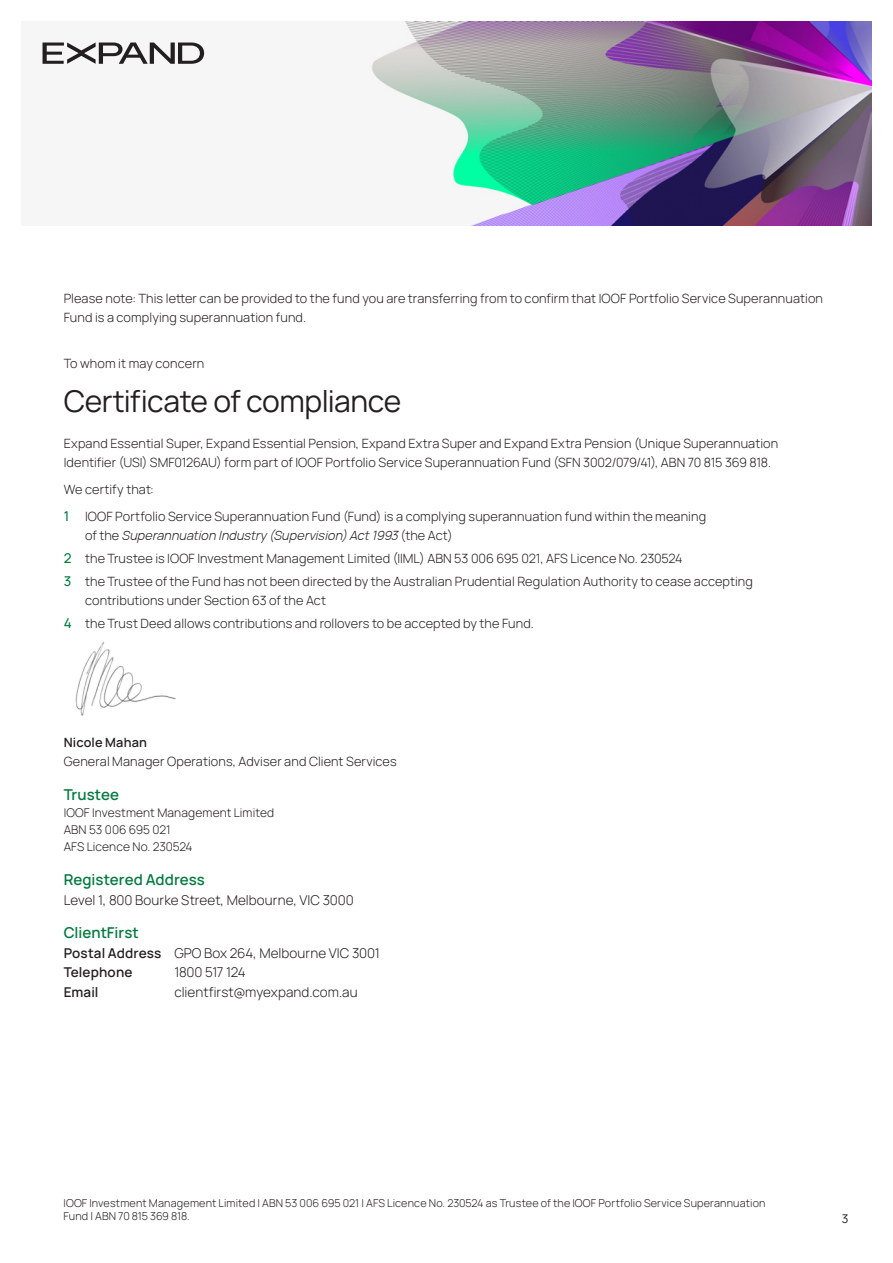
<style>
.page{position:relative;width:893px;height:1263px;background:#fff}
.page>*{position:absolute;margin:0;border:0;box-sizing:border-box;transform-origin:0 0}
._00A_Form_header{font:30px "Manrope";letter-spacing:-.02em;color:#231f20}
._04_Subhead_4{font:600 15px "Manrope";letter-spacing:.005em;color:#047b40}
._07A_Form_body_copy{font:300 13.5px/19.5px "Manrope";color:#231f20}
._07A_Form_body_copy-2{font:300 13.5px "Manrope";letter-spacing:-.035em;color:#231f20}
._07A_Form_body_copy-3{font:600 13.5px "Manrope";letter-spacing:.005em;color:#231f20}
._07_Body_Text{font:300 12.75px/18.8px "Manrope";letter-spacing:.01em;color:#231f20}
._07_Body_Text-2{font:600 12.75px "Manrope";letter-spacing:.01em;color:#231f20}
._07A_Form_body_copy-4{font:300 12px/17.2px "Manrope";letter-spacing:.005em;color:#231f20}
.t1{font:12px "Manrope";color:#231f20}
._00_Disclaimer{font:300 10.8px/14px "Manrope";letter-spacing:.015em;color:#231f20}
.s1{font-weight:500;font-size:13.5px;color:#047b40}
.s2{font-style:italic}
.s3{font-weight:600}
</style>
<div class="page">
<img style="left:75px;top:642px;width:101px;height:74px">
<img style="left:42px;top:21px;width:830px;height:204px">
<svg style="left:43px;top:43px;width:161px;height:21px"></svg>
<p class="_07_Body_Text" style="left:64px;top:288px;width:761px">Please note: This letter can be provided to the fund you are transferring from to confirm that IOOF Portfolio Service Superannuation<br>Fund is a complying superannuation fund.</p>
<p class="_07_Body_Text" style="left:64px;top:353px;width:142px">To whom it may concern</p>
<p class="_00A_Form_header" style="left:64px;top:380px;width:339px">Certificate of compliance</p>
<p class="_07_Body_Text" style="left:64px;top:433px;width:716px">Expand Essential Super, Expand Essential Pension, Expand Extra Super and Expand Extra Pension (Unique Superannuation<br>Identifier (USI) SMF0126AU) form part of IOOF Portfolio Service Superannuation Fund (SFN 3002/079/41), ABN 70 815 369 818.</p>
<p class="_07_Body_Text" style="left:64px;top:479px;width:91px">We certify that:</p>
<p class="_07_Body_Text" style="left:85px;top:506px;width:623px;text-indent:-21px"><span class="s1">1</span> IOOF Portfolio Service Superannuation Fund (Fund) is a complying superannuation fund within the meaning of the <span class="s2">Superannuation Industry (Supervision) Act 1993</span> (the Act)</p>
<p class="_07_Body_Text" style="left:64px;top:548px;width:620px"><span class="s1">2</span> the Trustee is IOOF Investment Management Limited (IIML) ABN 53 006 695 021, AFS Licence No. 230524</p>
<p class="_07_Body_Text" style="left:85px;top:571px;width:669px;text-indent:-21px"><span class="s1">3</span> the Trustee of the Fund has not been directed by the Australian Prudential Regulation Authority to cease accepting contributions under Section 63 of the Act</p>
<p class="_07_Body_Text" style="left:64px;top:613px;width:472px"><span class="s1">4</span> the Trust Deed allows contributions and rollovers to be accepted by the Fund.</p>
<p class="_07_Body_Text-2" style="left:64px;top:733px;width:85px">Nicole Mahan</p>
<p class="_07_Body_Text" style="left:64px;top:751px;width:334px">General Manager Operations, Adviser and Client Services</p>
<p class="_04_Subhead_4" style="left:64px;top:784px;width:57px">Trustee</p>
<p class="_07A_Form_body_copy-4" style="left:64px;top:803px;width:212px">IOOF Investment Management Limited<br>ABN 53 006 695 021<br>AFS Licence No. 230524</p>
<p class="_04_Subhead_4" style="left:64px;top:869px;width:143px">Registered Address</p>
<p class="_07A_Form_body_copy" style="left:64px;top:889px;width:292px">Level 1, 800 Bourke Street, Melbourne, VIC 3000</p>
<p class="_04_Subhead_4" style="left:64px;top:922px;width:77px">ClientFirst</p>
<p class="_07A_Form_body_copy" style="left:64px;top:943px;width:318px"><span class="s3">Postal Address</span> GPO Box 264, Melbourne VIC 3001<br><span class="s3">Telephone</span></p>
<p class="_07A_Form_body_copy-2" style="left:174px;top:963px;width:73px">1800 517 124</p>
<p class="_07A_Form_body_copy-3" style="left:64px;top:982px;width:36px">Email</p>
<p class="_07A_Form_body_copy" style="left:174px;top:982px;width:185px">clientfirst@myexpand.com.au</p>
<p class="_00_Disclaimer" style="left:64px;top:1195px;width:703px">IOOF Investment Management Limited | ABN 53 006 695 021 | AFS Licence No. 230524 as Trustee of the IOOF Portfolio Service Superannuation<br>Fund | ABN 70 815 369 818.</p>
<p class="t1" style="left:842px;top:1210px;width:8px">3</p>
</div>
